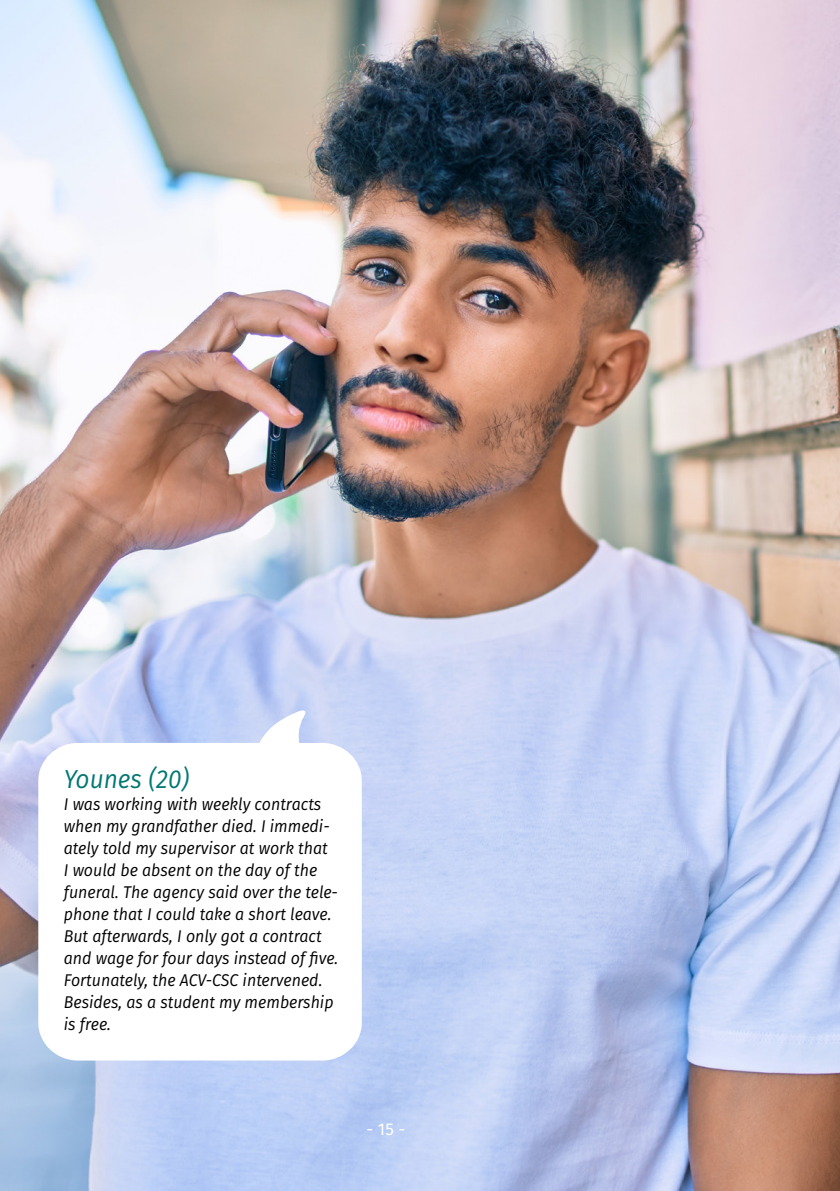
<style>
.page{position:relative;width:840px;height:1191px;background:#fff}
.page>*{position:absolute;margin:0;border:0;box-sizing:border-box;transform-origin:0 0}
.t1{font:italic 26px "Fira Sans";color:#007873;scale:.94 1}
.t2{font:italic 17px/22px "Fira Sans";color:#000;scale:.94 1}
.t3{font:17px "Fira Sans";color:#fff}
</style>
<div class="page">
<img style="left:0;top:0;width:839px;height:1191px">
<svg style="left:38px;top:707px;width:323px;height:353px"></svg>
<h1 class="t1" style="left:64px;top:759px;width:135px">Younes (20)</h1>
<p class="t2" style="left:64px;top:792px;width:293px">I was working with weekly contracts when my grandfather died. I immedi&shy;ately told my supervisor at work that<br>I would be absent on the day of the funeral. The agency said over the tele&shy;phone that I could take a short leave.<br>But afterwards, I only got a contract and wage for four days instead of five.<br>Fortunately, the ACV-CSC intervened.<br>Besides, as a student my membership is free.</p>
<p class="t3" style="left:366px;top:1115px;width:40px">- 15 -</p>
</div>
